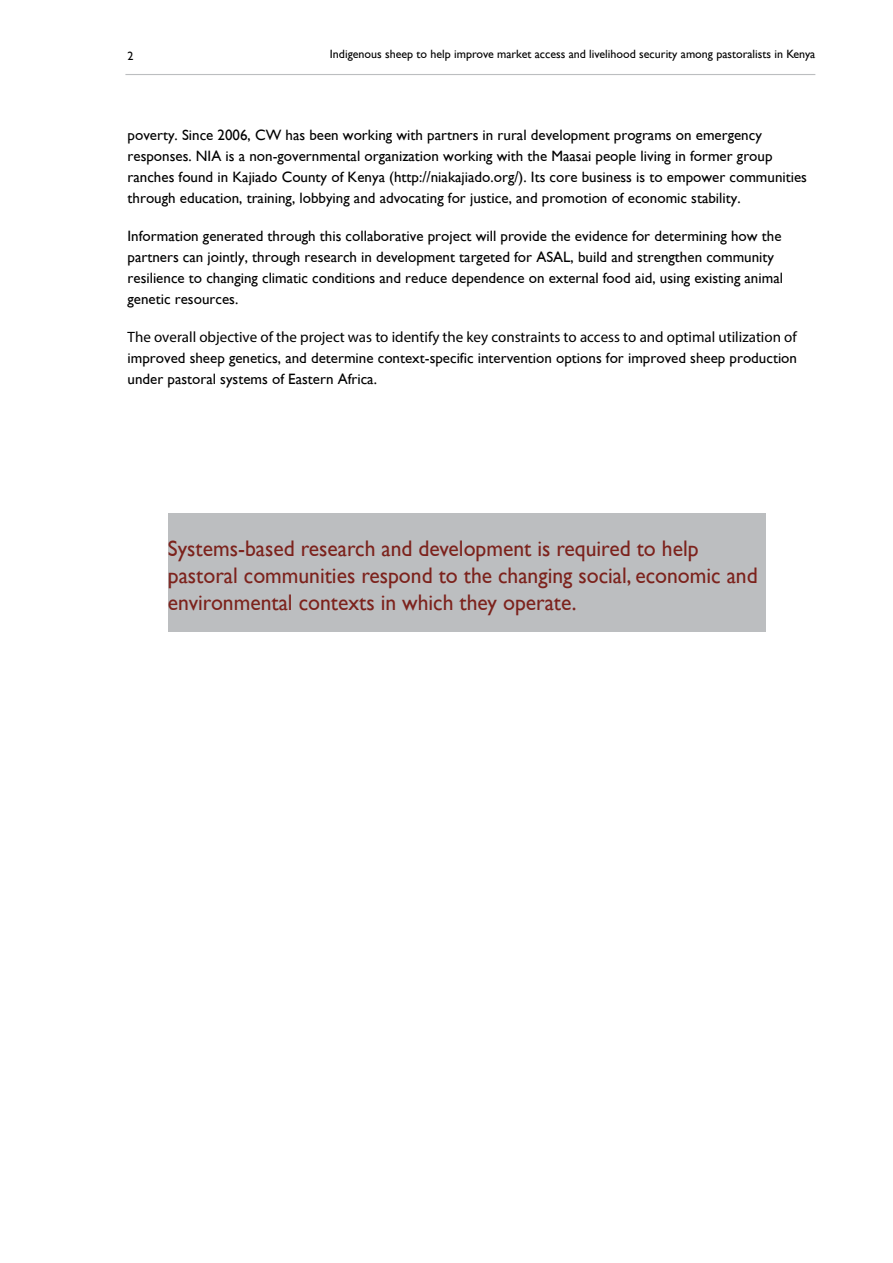
<style>
.page{position:relative;width:893px;height:1263px;background:#fff}
.page>*{position:absolute;margin:0;border:0;box-sizing:border-box;transform-origin:0 0}
.t1{font:22.5px/27px "Gill Sans";color:#7c221c;scale:.96 1}
.t2{font:15px/21px "Gill Sans";color:#000}
.t3{font:15px "Myriad Pro";color:#000}
.t4{font:12px "Gill Sans";color:#000}
</style>
<div class="page">
<hr style="left:125px;top:74px;width:690px;height:1px;background:#bcbec0">
<div style="left:168px;top:513px;width:597px;height:118px;background:#bcbec0"></div>
<p class="t4" style="left:128px;top:49px;width:7px">2</p>
<p class="t4" style="left:330px;top:47px;width:487px">Indigenous sheep to help improve market access and livelihood security among pastoralists in Kenya</p>
<p class="t2" style="left:128px;top:124px;width:681px">poverty. Since 2006, CW has been working with partners in rural development programs on emergency responses. NIA is a non-governmental organization working with the Maasai people living in former group ranches found in Kajiado County of Kenya (http://niakajiado.org/). Its core business is to empower communities through education, training, lobbying and advocating for justice, and promotion of economic stability.</p>
<p class="t2" style="left:128px;top:225px;width:657px">Information generated through this collaborative project will provide the evidence for determining how the partners can jointly, through research in development targeted for ASAL, build and strengthen community resilience to changing climatic conditions and reduce dependence on external food aid, using existing animal genetic resources.</p>
<p class="t3" style="left:128px;top:327px;width:671px">The overall objective of the project was to identify the key constraints to access to and optimal utilization of</p>
<p class="t2" style="left:128px;top:347px;width:671px">improved sheep genetics, and determine context-specific intervention options for improved sheep production under pastoral systems of Eastern Africa.</p>
<h1 class="t1" style="left:168px;top:534px;width:616px">Systems-based research and development is required to help pastoral communities respond to the changing social, economic and environmental contexts in which they operate.</h1>
</div>
